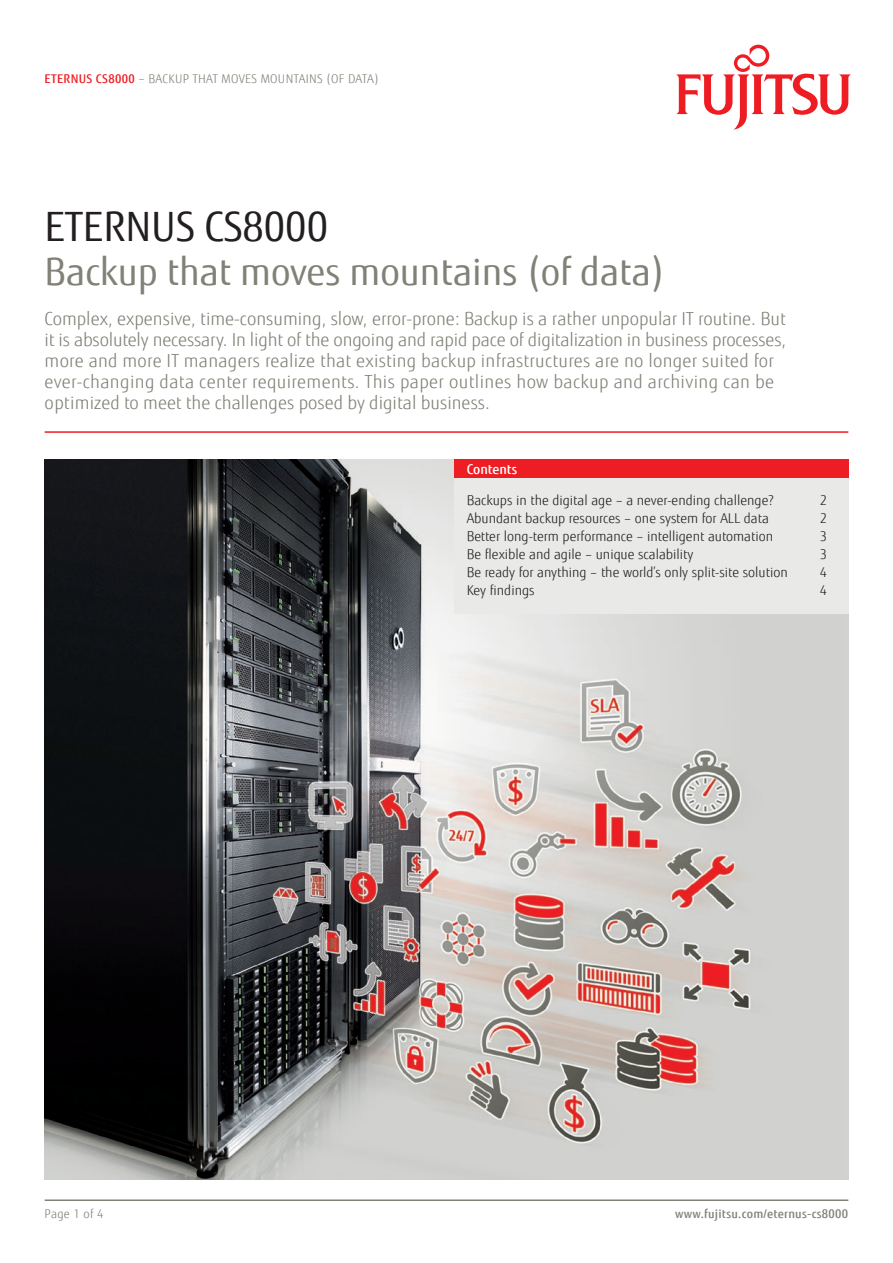
<style>
.page{position:relative;width:893px;height:1263px;background:#fff}
.page>*{position:absolute;margin:0;border:0;box-sizing:border-box;transform-origin:0 0}
.t1{font:40.5px "Fujitsu Sans";color:#231f20}
.t2{font:37.5px "Fujitsu Sans";color:#818178}
.t3{font:300 18px/21px "Fujitsu Sans";color:#818178}
.t4{font:300 13.5px "Fujitsu Sans";color:#231f20}
.t5{font:500 13.5px "Fujitsu Sans";color:#fff}
.t6{font:300 12px "Fujitsu Sans";letter-spacing:.03em;color:#818178}
.t7{font:500 12px "Fujitsu Sans";letter-spacing:.02em;color:#818178}
.s1{font-weight:500;color:#ee1d23}
</style>
<div class="page">
<svg style="left:676px;top:45px;width:175px;height:85px"></svg>
<hr style="left:45px;top:431px;width:803px;height:2px;background:#ee1d23">
<hr style="left:45px;top:1199px;width:803px;height:2px;background:#818178">
<img style="left:45px;top:460px;width:803px;height:719px">
<div style="left:454px;top:469px;width:394px;height:144px;background:#e9e9e8"></div>
<div style="left:454px;top:460px;width:394px;height:18px;background:#ee1d23"></div>
<p class="t6" style="left:45px;top:72px;width:336px"><span class="s1">ETERNUS CS8000</span> – BACKUP THAT MOVES MOUNTAINS (OF DATA)</p>
<h1 class="t1" style="left:45px;top:203px;width:285px">ETERNUS CS8000</h1>
<h2 class="t2" style="left:45px;top:249px;width:622px">Backup that moves mountains (of data)</h2>
<p class="t3" style="left:45px;top:308px;width:743px">Complex, expensive, time-consuming, slow, error-prone: Backup is a rather unpopular IT routine. But it is absolutely necessary. In light of the ongoing and rapid pace of digitalization in business processes, more and more IT managers realize that existing backup infrastructures are no longer suited for ever-changing data center requirements. This paper outlines how backup and archiving can be optimized to meet the challenges posed by digital business.</p>
<p class="t6" style="left:45px;top:1207px;width:60px">Page 1 of 4</p>
<p class="t5" style="left:467px;top:461px;width:52px">Contents</p>
<p class="t4" style="left:467px;top:492px;width:309px">Backups in the digital age – a never-ending challenge?</p>
<p class="t4" style="left:820px;top:492px;width:9px">2</p>
<p class="t4" style="left:467px;top:510px;width:304px">Abundant backup resources – one system for ALL data</p>
<p class="t4" style="left:820px;top:510px;width:9px">2</p>
<p class="t4" style="left:467px;top:528px;width:308px">Better long-term performance – intelligent automation</p>
<p class="t4" style="left:820px;top:528px;width:9px">3</p>
<p class="t4" style="left:467px;top:546px;width:228px">Be flexible and agile – unique scalability</p>
<p class="t4" style="left:820px;top:546px;width:9px">3</p>
<p class="t4" style="left:467px;top:564px;width:322px">Be ready for anything – the world’s only split-site solution</p>
<p class="t4" style="left:820px;top:564px;width:9px">4</p>
<p class="t4" style="left:467px;top:583px;width:69px">Key findings</p>
<p class="t4" style="left:820px;top:583px;width:9px">4</p>
<p class="t7" style="left:675px;top:1207px;width:174px">www.fujitsu.com/eternus-cs8000</p>
</div>
